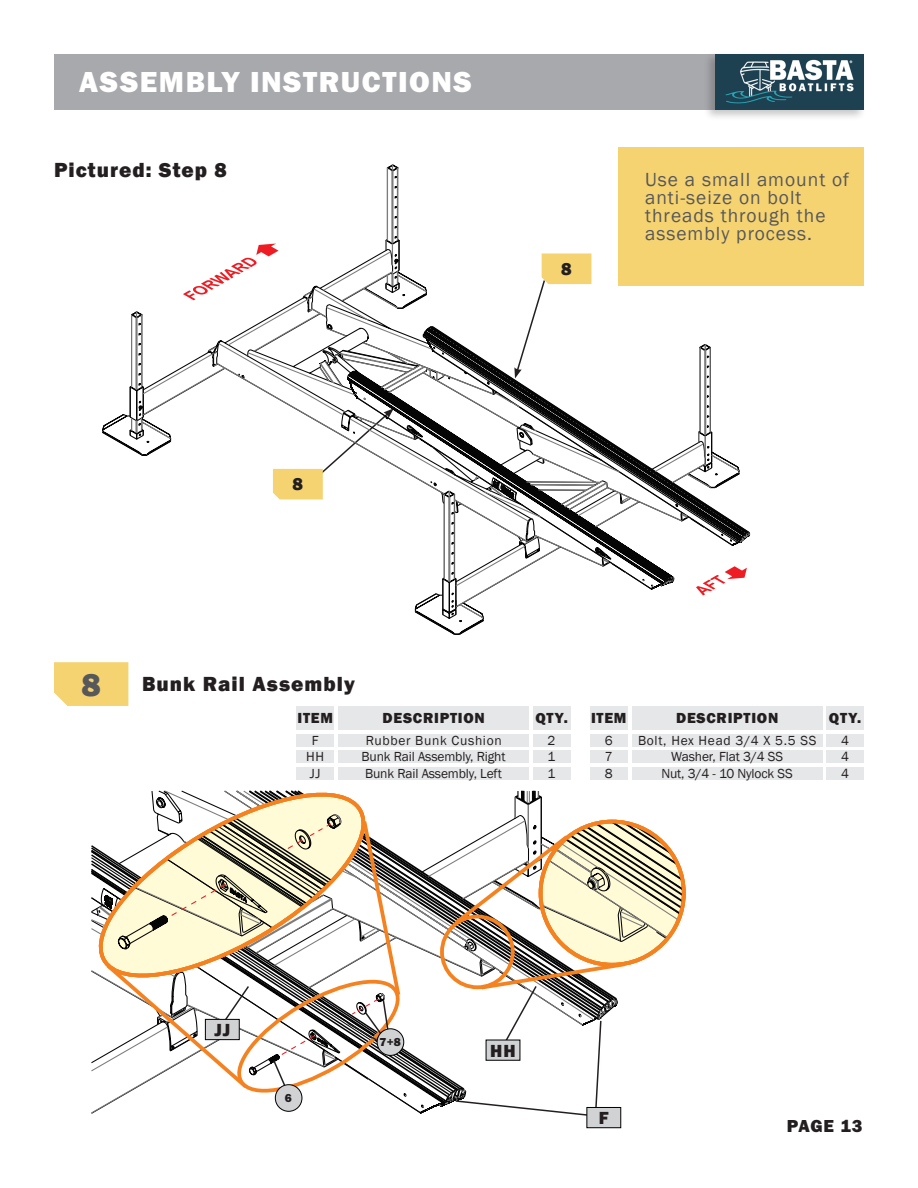
<style>
.page{position:relative;width:918px;height:1188px;background:#fff}
.page>*{position:absolute;margin:0;border:0;box-sizing:border-box;transform-origin:0 0}
.t1{font:800 33px "Franklin Gothic";color:#57585a}
.t2{font:30px "Franklin Gothic URW Hea";letter-spacing:.05em;color:#fff}
.t3{font:800 21px "Franklin Gothic";letter-spacing:.05em;color:#231f20}
.t4{font:19.5px/18px "Franklin Gothic";letter-spacing:.05em;color:#57585a}
.t5{font:800 18px "Franklin Gothic";color:#231f20}
.t6{font:18px "Franklin Gothic URW Hea";letter-spacing:.04em;color:#231f20}
.t7{font:800 15px "Franklin Gothic";letter-spacing:.05em;color:#231f20}
.t8{font:13.5px "Franklin Gothic";letter-spacing:-.01em;color:#231f20}
.t9{font:13.5px "Franklin Gothic";letter-spacing:.05em;color:#231f20}
.t10{font:12px "Franklin Gothic URW Hea";color:#231f20}
</style>
<div class="page">
<div style="left:618px;top:147px;width:246px;height:138px;background:#f6d371"></div>
<div style="left:54px;top:662px;width:74px;height:44px;background:#f6d371"></div>
<svg style="left:102px;top:164px;width:639px;height:471px"></svg>
<svg style="left:91px;top:790px;width:274px;height:189px"></svg>
<svg style="left:541px;top:822px;width:143px;height:143px"></svg>
<svg style="left:629px;top:821px;width:57px;height:122px"></svg>
<svg style="left:103px;top:817px;width:526px;height:275px"></svg>
<div style="left:587px;top:1107px;width:34px;height:21px;background:#d1d2d4;border:1px solid #000"></div>
<div style="left:205px;top:1019px;width:34px;height:21px;background:#d1d2d4;border:1px solid #000"></div>
<div style="left:826px;top:706px;width:38px;height:24px;background:#e6e7e9"></div>
<div style="left:590px;top:706px;width:38px;height:23px;background:#e6e7e9"></div>
<div style="left:632px;top:706px;width:190px;height:24px;background:#e6e7e9"></div>
<div style="left:826px;top:750px;width:38px;height:13px;background:#e6e7e9"></div>
<div style="left:590px;top:750px;width:38px;height:13px;background:#e6e7e9"></div>
<div style="left:632px;top:750px;width:190px;height:13px;background:#e6e7e9"></div>
<div style="left:826px;top:734px;width:38px;height:13px;background:#e6e7e9"></div>
<div style="left:590px;top:734px;width:38px;height:13px;background:#e6e7e9"></div>
<div style="left:632px;top:734px;width:190px;height:13px;background:#e6e7e9"></div>
<div style="left:826px;top:767px;width:38px;height:13px;background:#e6e7e9"></div>
<div style="left:590px;top:767px;width:38px;height:13px;background:#e6e7e9"></div>
<div style="left:632px;top:767px;width:190px;height:13px;background:#e6e7e9"></div>
<div style="left:533px;top:706px;width:37px;height:24px;background:#e6e7e9"></div>
<div style="left:296px;top:706px;width:38px;height:23px;background:#e6e7e9"></div>
<div style="left:339px;top:706px;width:190px;height:24px;background:#e6e7e9"></div>
<div style="left:533px;top:750px;width:37px;height:13px;background:#e6e7e9"></div>
<div style="left:296px;top:750px;width:38px;height:13px;background:#e6e7e9"></div>
<div style="left:339px;top:750px;width:190px;height:13px;background:#e6e7e9"></div>
<div style="left:533px;top:734px;width:37px;height:13px;background:#e6e7e9"></div>
<div style="left:296px;top:734px;width:38px;height:13px;background:#e6e7e9"></div>
<div style="left:339px;top:734px;width:190px;height:13px;background:#e6e7e9"></div>
<div style="left:533px;top:767px;width:37px;height:13px;background:#e6e7e9"></div>
<div style="left:296px;top:767px;width:38px;height:13px;background:#e6e7e9"></div>
<div style="left:339px;top:767px;width:190px;height:13px;background:#e6e7e9"></div>
<div style="left:54px;top:54px;width:661px;height:56px;background:#a8a9ad"></div>
<div style="left:703px;top:51px;width:163px;height:70px;background:#231f20;opacity:.25"></div>
<img style="left:715px;top:54px;width:149px;height:56px">
<svg style="left:217px;top:970px;width:393px;height:149px"></svg>
<div style="left:377px;top:1029px;width:27px;height:26px;background:#d1d2d4;border-radius:50%"></div>
<div style="left:377px;top:1029px;width:27px;height:27px;border:1px solid #000;border-radius:50%"></div>
<p class="t2" style="left:79px;top:62px;width:394px">ASSEMBLY INSTRUCTIONS</p>
<p class="t3" style="left:54px;top:157px;width:174px">Pictured: Step 8</p>
<p class="t5" style="left:561px;top:257px;width:12px">8</p>
<p class="t4" style="left:645px;top:171px;width:205px">Use a small amount of anti-seize on bolt</p>
<p class="t4" style="left:645px;top:207px;width:182px">threads through the</p>
<p class="t4" style="left:645px;top:225px;width:168px">assembly process.</p>
<p class="t5" style="left:293px;top:473px;width:12px">8</p>
<p class="t1" style="left:81px;top:663px;width:21px">8</p>
<p class="t3" style="left:142px;top:671px;width:214px">Bunk Rail Assembly</p>
<p class="t7" style="left:298px;top:708px;width:37px">ITEM</p>
<p class="t7" style="left:383px;top:708px;width:104px">DESCRIPTION</p>
<p class="t7" style="left:535px;top:708px;width:34px">QTY.</p>
<p class="t8" style="left:306px;top:748px;width:20px">HH</p>
<p class="t8" style="left:362px;top:748px;width:146px">Bunk Rail Assembly, Right</p>
<p class="t8" style="left:548px;top:748px;width:9px">1</p>
<p class="t8" style="left:312px;top:732px;width:8px">F</p>
<p class="t9" style="left:366px;top:732px;width:137px">Rubber Bunk Cushion</p>
<p class="t8" style="left:548px;top:732px;width:9px">2</p>
<p class="t8" style="left:310px;top:765px;width:12px">JJ</p>
<p class="t8" style="left:365px;top:765px;width:138px">Bunk Rail Assembly, Left</p>
<p class="t8" style="left:548px;top:765px;width:9px">1</p>
<p class="t7" style="left:591px;top:708px;width:37px">ITEM</p>
<p class="t7" style="left:676px;top:708px;width:104px">DESCRIPTION</p>
<p class="t7" style="left:829px;top:708px;width:34px">QTY.</p>
<p class="t8" style="left:605px;top:748px;width:9px">7</p>
<p class="t8" style="left:671px;top:748px;width:113px">Washer, Flat 3/4 SS</p>
<p class="t8" style="left:841px;top:748px;width:9px">4</p>
<p class="t8" style="left:605px;top:732px;width:9px">6</p>
<p class="t9" style="left:638px;top:732px;width:180px">Bolt, Hex Head 3/4 X 5.5 SS</p>
<p class="t8" style="left:841px;top:732px;width:9px">4</p>
<p class="t8" style="left:605px;top:765px;width:9px">8</p>
<p class="t8" style="left:661px;top:765px;width:133px">Nut, 3/4 - 10 Nylock SS</p>
<p class="t8" style="left:841px;top:765px;width:9px">4</p>
<p class="t5" style="left:214px;top:1018px;width:17px">JJ</p>
<p class="t10" style="left:285px;top:1090px;width:9px">6</p>
<p class="t10" style="left:380px;top:1034px;width:23px">7+8</p>
<p class="t5" style="left:490px;top:1039px;width:27px">HH</p>
<p class="t5" style="left:599px;top:1106px;width:11px">F</p>
<p class="t6" style="left:787px;top:1115px;width:77px">PAGE 13</p>
</div>
